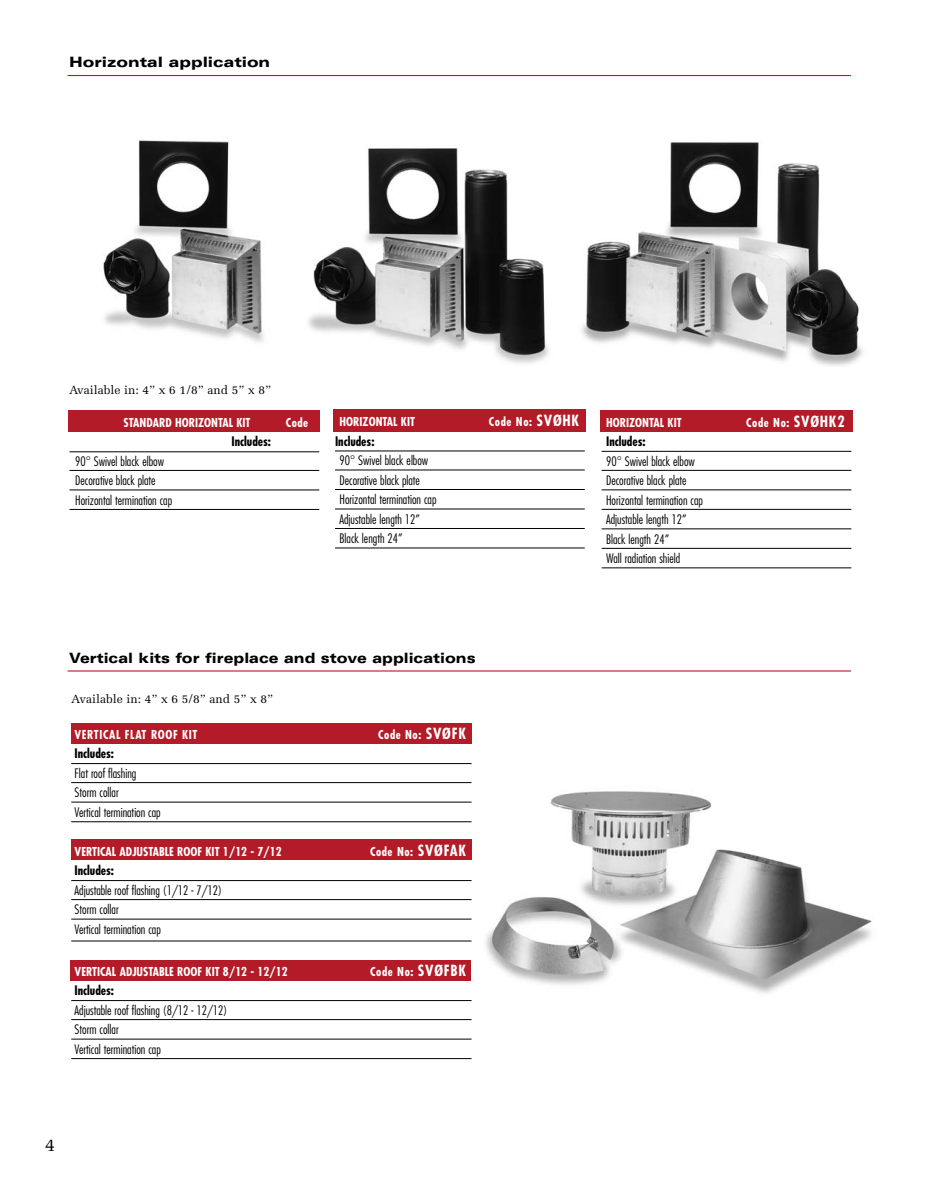
<style>
.page{position:relative;width:932px;height:1188px;background:#fff}
.page>*{position:absolute;margin:0;border:0;box-sizing:border-box;transform-origin:0 0}
.t1{font:18px "Melior";color:#000}
.t2{font:900 expanded 14.25px "Univers";color:#000;scale:.93 1}
.t3{font:900 expanded 14.25px "Univers";color:#000}
.t4{font:300 condensed 12.75px/19.5px "Futura";color:#000}
.t5{font:700 condensed 12.75px "Futura";color:#000}
.t6{font:700 condensed 12px "Futura";color:#fff}
.t7{font:12px "Melior";color:#000}
.t8{font:700 condensed 12px "Futura";letter-spacing:.05em;color:#fff}
.s1{font-size:15px}
</style>
<div class="page">
<img style="left:486px;top:791px;width:386px;height:203px">
<hr style="left:68px;top:75px;width:782px;height:1px;background:#b21b27">
<hr style="left:68px;top:670px;width:782px;height:2px;background:#b21b27">
<img style="left:103px;top:140px;width:161px;height:203px">
<img style="left:308px;top:148px;width:241px;height:215px">
<img style="left:581px;top:142px;width:282px;height:224px">
<div style="left:68px;top:410px;width:252px;height:22px;background:#b21b27"></div>
<div style="left:333px;top:410px;width:253px;height:22px;background:#b21b27"></div>
<div style="left:600px;top:410px;width:252px;height:22px;background:#b21b27"></div>
<hr style="left:70px;top:451px;width:249px;height:1px;background:#000">
<hr style="left:70px;top:470px;width:249px;height:1px;background:#000">
<hr style="left:70px;top:490px;width:249px;height:1px;background:#000">
<hr style="left:70px;top:509px;width:249px;height:1px;background:#000">
<div style="left:71px;top:723px;width:400px;height:21px;background:#b21b27"></div>
<div style="left:71px;top:840px;width:400px;height:20px;background:#b21b27"></div>
<div style="left:71px;top:960px;width:400px;height:21px;background:#b21b27"></div>
<hr style="left:71px;top:763px;width:400px;height:1px;background:#000">
<hr style="left:71px;top:782px;width:400px;height:1px;background:#000">
<hr style="left:71px;top:802px;width:400px;height:1px;background:#000">
<hr style="left:71px;top:821px;width:400px;height:1px;background:#000">
<hr style="left:71px;top:880px;width:400px;height:1px;background:#000">
<hr style="left:71px;top:899px;width:400px;height:1px;background:#000">
<hr style="left:71px;top:919px;width:400px;height:1px;background:#000">
<hr style="left:71px;top:941px;width:400px;height:1px;background:#000">
<hr style="left:71px;top:1000px;width:400px;height:1px;background:#000">
<hr style="left:71px;top:1019px;width:400px;height:1px;background:#000">
<hr style="left:71px;top:1039px;width:400px;height:1px;background:#000">
<hr style="left:71px;top:1058px;width:400px;height:1px;background:#000">
<hr style="left:601px;top:451px;width:250px;height:1px;background:#000">
<hr style="left:601px;top:470px;width:250px;height:1px;background:#000">
<hr style="left:601px;top:489px;width:250px;height:1px;background:#000">
<hr style="left:601px;top:509px;width:250px;height:1px;background:#000">
<hr style="left:601px;top:528px;width:250px;height:1px;background:#000">
<hr style="left:601px;top:548px;width:250px;height:1px;background:#000">
<hr style="left:601px;top:567px;width:250px;height:1px;background:#000">
<hr style="left:335px;top:451px;width:249px;height:1px;background:#000">
<hr style="left:335px;top:470px;width:249px;height:1px;background:#000">
<hr style="left:335px;top:489px;width:249px;height:1px;background:#000">
<hr style="left:335px;top:509px;width:249px;height:1px;background:#000">
<hr style="left:335px;top:528px;width:249px;height:1px;background:#000">
<hr style="left:335px;top:548px;width:249px;height:1px;background:#000">
<p class="t3" style="left:69px;top:57px;width:203px">Horizontal application</p>
<p class="t7" style="left:69px;top:383px;width:203px">Available in: 4” x 6 1/8” and 5” x 8”</p>
<p class="t6" style="left:124px;top:417px;width:128px">STANDARD HORIZONTAL KIT</p>
<p class="t6" style="left:286px;top:417px;width:24px">Code</p>
<p class="t5" style="left:232px;top:436px;width:41px">Includes:</p>
<p class="t4" style="left:75px;top:452px;width:98px">90° Swivel black elbow<br>Decorative black plate<br>Horizontal termination cap</p>
<p class="t6" style="left:339px;top:417px;width:77px">HORIZONTAL KIT</p>
<p class="t6" style="left:489px;top:417px;width:92px">Code No: <span class="s1">SVØHK</span></p>
<p class="t5" style="left:335px;top:436px;width:41px">Includes:</p>
<p class="t4" style="left:339px;top:452px;width:98px">90° Swivel black elbow<br>Decorative black plate<br>Horizontal termination cap<br>Adjustable length 12”<br>Black length 24”</p>
<p class="t6" style="left:606px;top:417px;width:77px">HORIZONTAL KIT</p>
<p class="t6" style="left:746px;top:417px;width:100px">Code No: <span class="s1">SVØHK2</span></p>
<p class="t5" style="left:606px;top:436px;width:41px">Includes:</p>
<p class="t4" style="left:606px;top:452px;width:98px">90° Swivel black elbow<br>Decorative black plate<br>Horizontal termination cap<br>Adjustable length 12”<br>Black length 24”<br>Wall radiation shield</p>
<p class="t2" style="left:69px;top:653px;width:438px">Vertical kits for fireplace and stove applications</p>
<p class="t7" style="left:71px;top:692px;width:203px">Available in: 4” x 6 5/8” and 5” x 8”</p>
<p class="t8" style="left:75px;top:729px;width:124px">VERTICAL FLAT ROOF KIT</p>
<p class="t6" style="left:378px;top:729px;width:89px">Code No: <span class="s1">SVØFK</span></p>
<p class="t5" style="left:75px;top:748px;width:41px">Includes:</p>
<p class="t4" style="left:75px;top:764px;width:88px">Flat roof flashing<br>Storm collar<br>Vertical termination cap</p>
<p class="t6" style="left:75px;top:846px;width:208px">VERTICAL ADJUSTABLE ROOF KIT 1/12 - 7/12</p>
<p class="t6" style="left:370px;top:846px;width:98px">Code No: <span class="s1">SVØFAK</span></p>
<p class="t5" style="left:75px;top:865px;width:41px">Includes:</p>
<p class="t4" style="left:75px;top:881px;width:149px">Adjustable roof flashing (1/12 - 7/12)<br>Storm collar<br>Vertical termination cap</p>
<p class="t6" style="left:75px;top:966px;width:214px">VERTICAL ADJUSTABLE ROOF KIT 8/12 - 12/12</p>
<p class="t6" style="left:370px;top:966px;width:97px">Code No: <span class="s1">SVØFBK</span></p>
<p class="t5" style="left:75px;top:985px;width:41px">Includes:</p>
<p class="t4" style="left:75px;top:1001px;width:154px">Adjustable roof flashing (8/12 - 12/12)<br>Storm collar<br>Vertical termination cap</p>
<h1 class="t1" style="left:45px;top:1134px;width:12px">4</h1>
</div>
